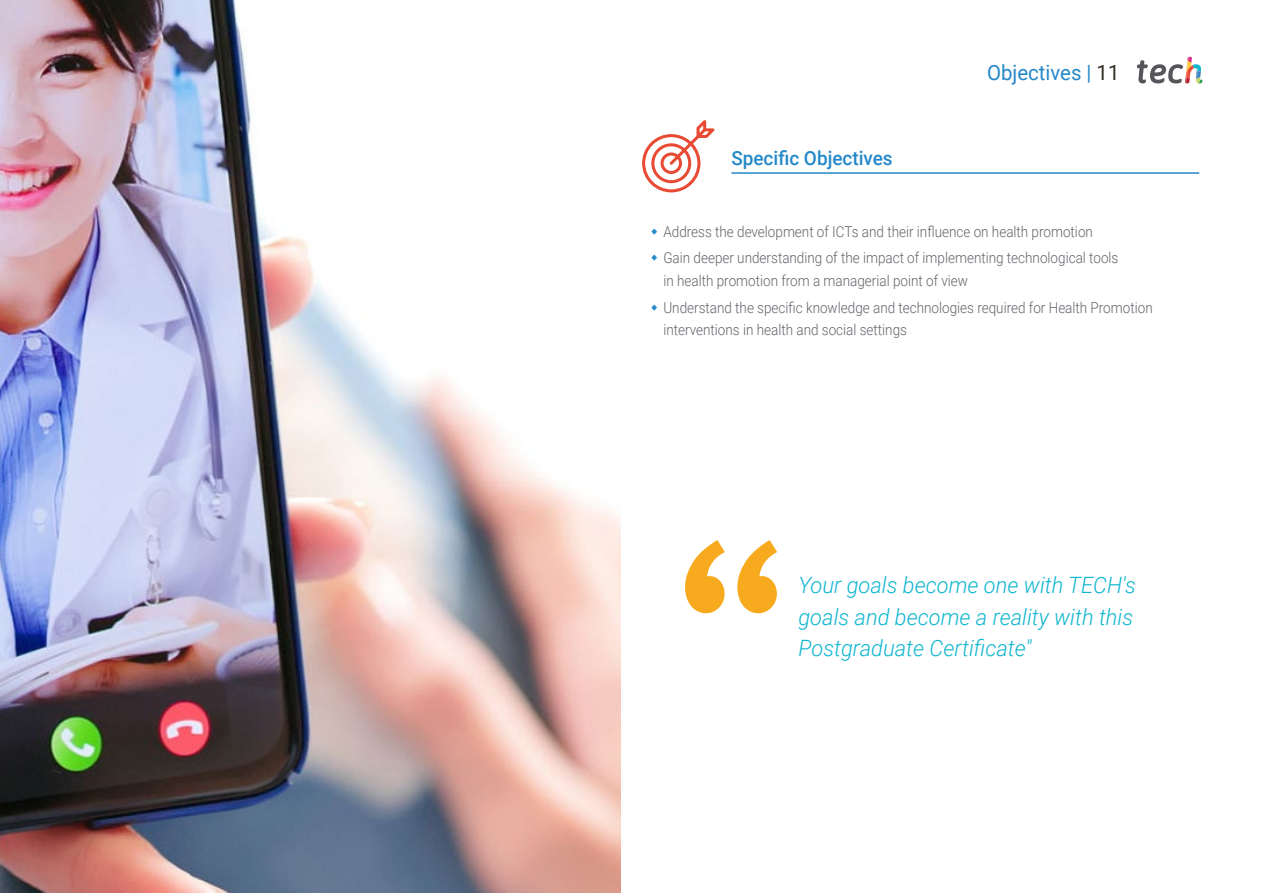
<style>
.page{position:relative;width:1263px;height:893px;background:#fff}
.page>*{position:absolute;margin:0;border:0;box-sizing:border-box;transform-origin:0 0}
.t1{font:italic 300 22.5px/31.5px "Roboto";color:#0fb6cf;text-align:justify}
.t2{font:21px "Roboto";color:#2488c9}
.t3{font:500 19.5px "Roboto";color:#2488c9}
.t4{font:300 15px/26.7px "Roboto";color:#61646a;scale:.9 1}
.s1{color:#312e20}
</style>
<div class="page">
<img style="left:0;top:0;width:621px;height:893px">
<svg style="left:1137px;top:57px;width:65px;height:27px"></svg>
<svg style="left:685px;top:540px;width:92px;height:73px"></svg>
<hr style="left:731px;top:173px;width:468px;height:1px;background:#2488c9">
<svg style="left:642px;top:120px;width:72px;height:72px"></svg>
<h3 class="t3" style="left:731px;top:144px;width:163px">Specific Objectives</h3>
<h2 class="t2" style="left:987px;top:57px;width:134px">Objectives | <span class="s1">11</span></h2>
<p class="t4" style="left:663px;top:217px;width:507px">Address the development of ICTs and their influence on health promotion<br>Gain deeper understanding of the impact of implementing technological tools</p>
<p class="t4" style="left:663px;top:266px;width:545px">in health promotion from a managerial point of view<br>Understand the specific knowledge and technologies required for Health Promotion</p>
<p class="t4" style="left:663px;top:316px;width:272px">interventions in health and social settings</p>
<h1 class="t1" style="left:798px;top:569px;width:339px">Your goals become one with TECH's goals and become a reality with this Postgraduate Certificate"</h1>
</div>
